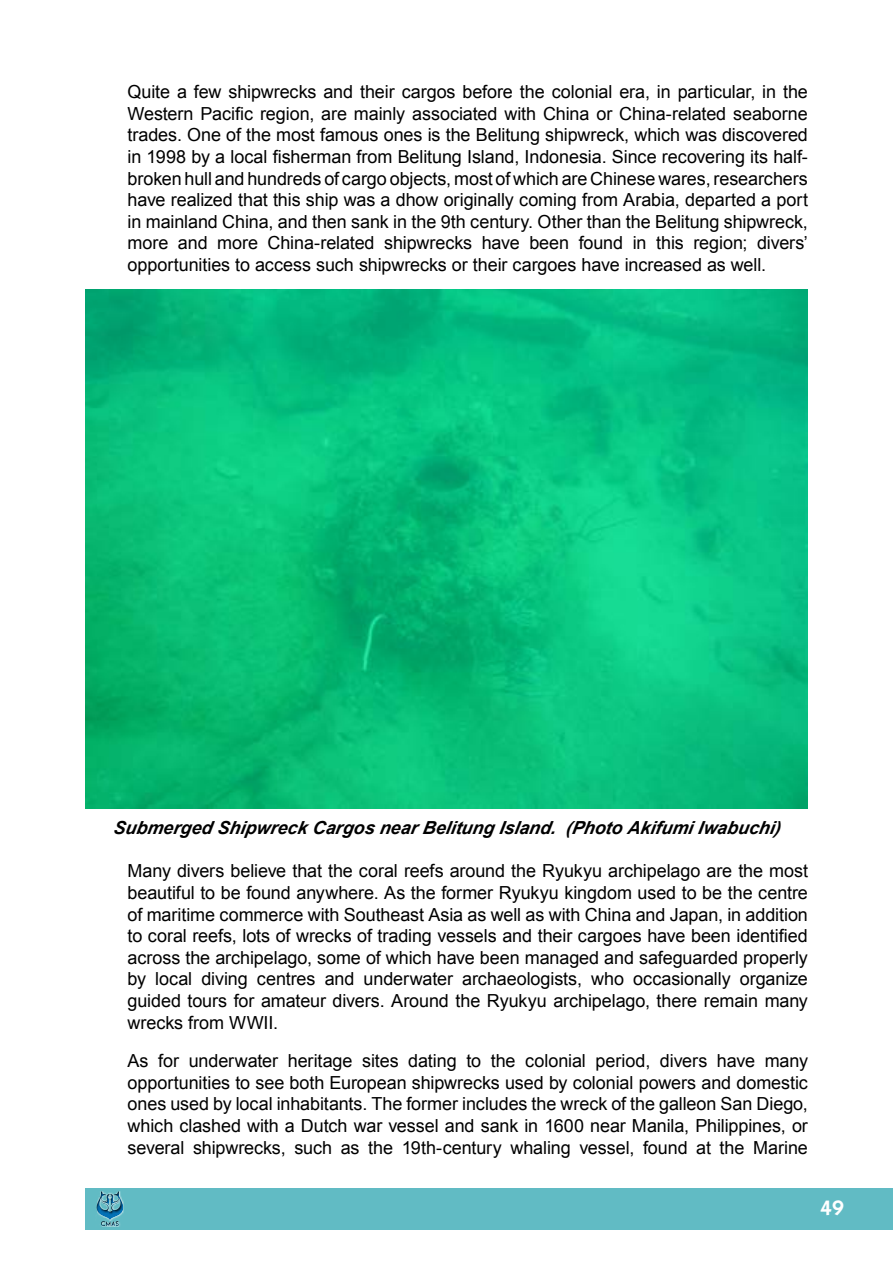
<style>
.page{position:relative;width:893px;height:1263px;background:#fff}
.page>*{position:absolute;margin:0;border:0;box-sizing:border-box;transform-origin:0 0}
.t1{font:600 21px "Itc Kabel";color:#fff}
.t2{font:18px/21.6px "Arial";letter-spacing:-.005em;color:#000;text-align:justify}
.t3{font:italic 700 18px "Arial";color:#000}
</style>
<div class="page">
<div style="left:85px;top:1188px;width:808px;height:41px;background:#61bbc4"></div>
<div style="left:84px;top:1181px;width:52px;height:47px;background:#000;opacity:.75"></div>
<img style="left:85px;top:290px;width:723px;height:518px">
<p class="t2" style="left:128px;top:81px;width:682px">Quite a few shipwrecks and their cargos before the colonial era, in particular, in the Western Pacific region, are mainly associated with China or China-related seaborne trades. One of the most famous ones is the Belitung shipwreck, which was discovered in 1998 by a local fisherman from Belitung Island, Indonesia. Since recovering its half&shy;broken hull and hundreds of cargo objects, most of which are Chinese wares, researchers have realized that this ship was a dhow originally coming from Arabia, departed a port in mainland China, and then sank in the 9th century. Other than the Belitung shipwreck, more and more China-related shipwrecks have been found in this region; divers’ opportunities to access such shipwrecks or their cargoes have increased as well.</p>
<p class="t3" style="left:113px;top:815px;width:669px">Submerged Shipwreck Cargos near Belitung Island. (Photo Akifumi Iwabuchi)</p>
<p class="t2" style="left:128px;top:860px;width:682px">Many divers believe that the coral reefs around the Ryukyu archipelago are the most beautiful to be found anywhere. As the former Ryukyu kingdom used to be the centre of maritime commerce with Southeast Asia as well as with China and Japan, in addition to coral reefs, lots of wrecks of trading vessels and their cargoes have been identified across the archipelago, some of which have been managed and safeguarded properly by local diving centres and underwater archaeologists, who occasionally organize guided tours for amateur divers. Around the Ryukyu archipelago, there remain many wrecks from WWII.</p>
<p class="t2" style="left:128px;top:1050px;width:682px">As for underwater heritage sites dating to the colonial period, divers have many opportunities to see both European shipwrecks used by colonial powers and domestic ones used by local inhabitants. The former includes the wreck of the galleon San Diego, which clashed with a Dutch war vessel and sank in 1600 near Manila, Philippines, or several shipwrecks, such as the 19th-century whaling vessel, found at the Marine</p>
<p class="t1" style="left:820px;top:1195px;width:25px">49</p>
</div>
